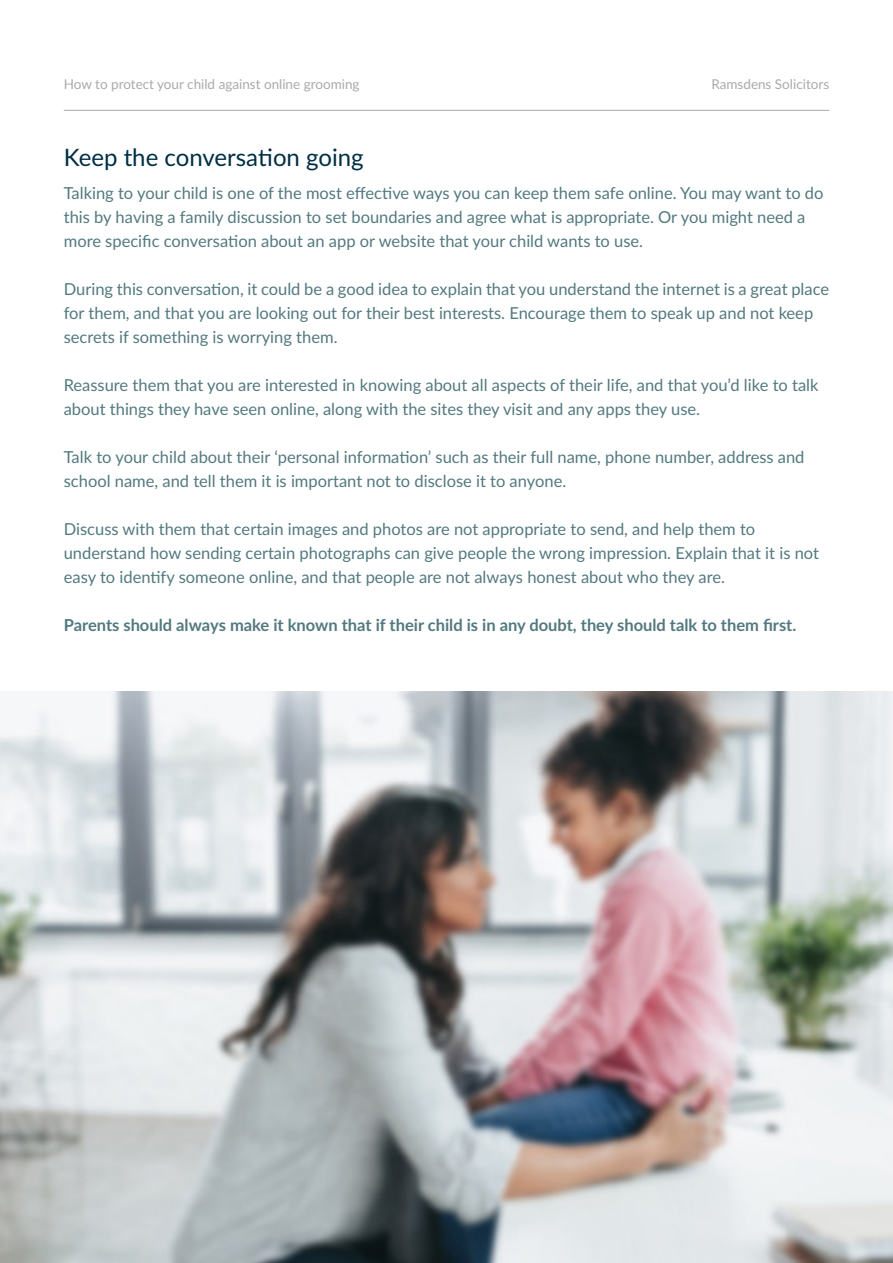
<style>
.page{position:relative;width:893px;height:1263px;background:#fff}
.page>*{position:absolute;margin:0;border:0;box-sizing:border-box;transform-origin:0 0}
.t1{font:24px "Lato";color:#002f43}
.t2{font:16.5px/24px "Lato";color:#52797f}
.t3{font:700 16.5px "Lato";color:#52797f}
.t4{font:13.5px "Lato";color:#aaa}
</style>
<div class="page">
<hr style="left:64px;top:110px;width:765px;height:1px;background:#aaa">
<img style="left:0;top:692px;width:893px;height:571px">
<p class="t4" style="left:64px;top:74px;width:297px">How to protect your child against online grooming</p>
<p class="t4" style="left:711px;top:74px;width:119px">Ramsdens Solicitors</p>
<h1 class="t1" style="left:64px;top:140px;width:301px">Keep the conversation going</h1>
<p class="t2" style="left:64px;top:180px;width:761px">Talking to your child is one of the most effective ways you can keep them safe online. You may want to do this by having a family discussion to set boundaries and agree what is appropriate. Or you might need a more specific conversation about an app or website that your child wants to use.</p>
<p class="t2" style="left:64px;top:276px;width:767px">During this conversation, it could be a good idea to explain that you understand the internet is a great place for them, and that you are looking out for their best interests. Encourage them to speak up and not keep secrets if something is worrying them.</p>
<p class="t2" style="left:64px;top:372px;width:756px">Reassure them that you are interested in knowing about all aspects of their life, and that you’d like to talk about things they have seen online, along with the sites they visit and any apps they use.</p>
<p class="t2" style="left:64px;top:444px;width:742px">Talk to your child about their ‘personal information’ such as their full name, phone number, address and school name, and tell them it is important not to disclose it to anyone.</p>
<p class="t2" style="left:64px;top:516px;width:757px">Discuss with them that certain images and photos are not appropriate to send, and help them to understand how sending certain photographs can give people the wrong impression. Explain that it is not easy to identify someone online, and that people are not always honest about who they are.</p>
<p class="t3" style="left:64px;top:612px;width:734px">Parents should always make it known that if their child is in any doubt, they should talk to them first.</p>
</div>
